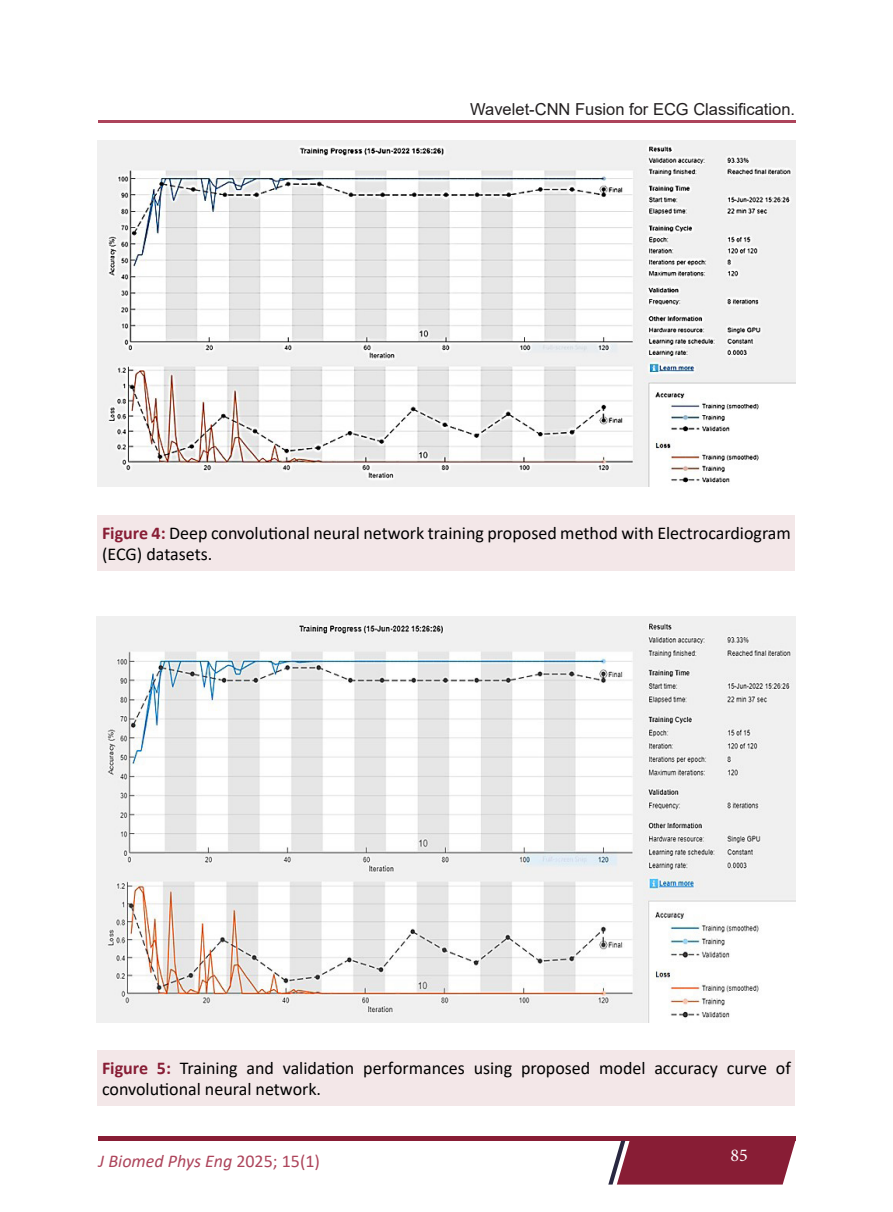
<style>
.page{position:relative;width:893px;height:1212px;background:#fff}
.page>*{position:absolute;margin:0;border:0;box-sizing:border-box;transform-origin:0 0}
.Figure{font:18px/21.6px "Calibri";color:#000}
.t1{font:italic 18px "Calibri";color:#ad445b}
.t2{font:18px "Minion Pro";color:#fff}
.Running_Title{font:16.5px "Arial";color:#231f20}
.s1{font-weight:700;color:#881d35}
.s2{font-style:normal}
</style>
<div class="page">
<div style="left:98px;top:1136px;width:697px;height:5px;background:#881d35"></div>
<svg style="left:608px;top:1141px;width:187px;height:43px"></svg>
<hr style="left:98px;top:120px;width:698px;height:2px;background:#ad445b">
<img style="left:98px;top:141px;width:697px;height:345px">
<div style="left:98px;top:514px;width:697px;height:56px;background:#f3e7e8"></div>
<div style="left:98px;top:1050px;width:697px;height:56px;background:#f3e7e8"></div>
<img style="left:97px;top:616px;width:698px;height:406px">
<p class="Running_Title" style="left:470px;top:98px;width:326px">Wavelet-CNN Fusion for ECG Classification.</p>
<p class="Figure" style="left:102px;top:521px;width:690px"><span class="s1">Figure 4:</span> Deep convolutional neural network training proposed method with Electrocardiogram (ECG) datasets.</p>
<p class="Figure" style="left:102px;top:1056px;width:690px"><span class="s1">Figure 5:</span> Training and validation performances using proposed model accuracy curve of convolutional neural network.</p>
<p class="t1" style="left:99px;top:1148px;width:223px">J Biomed Phys Eng <span class="s2">2025; 15(1)</span></p>
<p class="t2" style="left:730px;top:1143px;width:19px">85</p>
</div>
